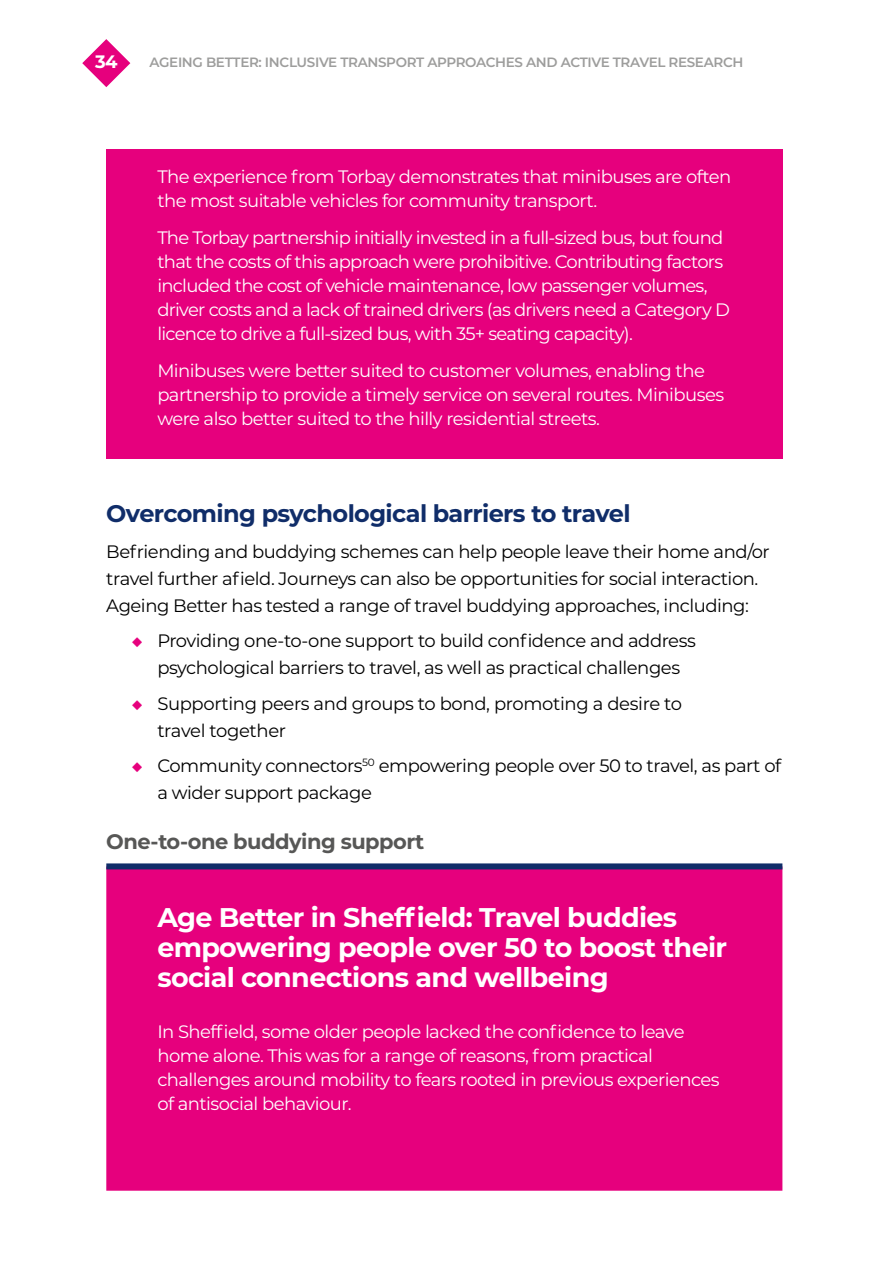
<style>
.page{position:relative;width:893px;height:1263px;background:#fff}
.page>*{position:absolute;margin:0;border:0;box-sizing:border-box;transform-origin:0 0}
.Pullout-Box-h1{font:700 27px/30px "Montserrat";letter-spacing:-.025em;color:#fff}
._6_0-h2{font:700 24px "Montserrat";letter-spacing:-.025em;color:#102d69}
._6_0-h3{font:700 21px "Montserrat";letter-spacing:-.025em;color:#575756}
._6_0-Pullout-Box-p{font:18px/24px "Montserrat";letter-spacing:-.04em;color:#fff}
._6_0-Bullet-01{font:18px/27px "Montserrat";letter-spacing:-.025em;color:#000}
._6_0-p{font:18px/27px "Montserrat";letter-spacing:-.025em;color:#000}
.t1{font:700 18px "Montserrat";color:#fff}
.t2{font:600 13.5px "Montserrat";letter-spacing:-.025em;color:#9d9d9c}
.s1{font-weight:700;color:#e6007d}
</style>
<div class="page">
<div style="left:106px;top:149px;width:676px;height:310px;background:#e6007d"></div>
<div style="left:106px;top:869px;width:676px;height:322px;background:#e6007d"></div>
<div style="left:106px;top:863px;width:676px;height:6px;background:#102d69"></div>
<svg style="left:82px;top:39px;width:48px;height:48px"></svg>
<p class="t1" style="left:95px;top:49px;width:24px">34</p>
<p class="t2" style="left:150px;top:53px;width:595px">AGEING BETTER: INCLUSIVE TRANSPORT APPROACHES AND ACTIVE TRAVEL RESEARCH</p>
<h2 class="_6_0-Pullout-Box-p" style="left:157px;top:164px;width:575px">The experience from Torbay demonstrates that minibuses are often the most suitable vehicles for community transport.</h2>
<h2 class="_6_0-Pullout-Box-p" style="left:157px;top:225px;width:574px">The Torbay partnership initially invested in a full-sized bus, but found that the costs of this approach were prohibitive. Contributing factors included the cost of vehicle maintenance, low passenger volumes, driver costs and a lack of trained drivers (as drivers need a Category D licence to drive a full-sized bus, with 35+ seating capacity).</h2>
<h2 class="_6_0-Pullout-Box-p" style="left:157px;top:358px;width:568px">Minibuses were better suited to customer volumes, enabling the partnership to provide a timely service on several routes. Minibuses were also better suited to the hilly residential streets.</h2>
<h2 class="_6_0-h2" style="left:106px;top:496px;width:526px">Overcoming psychological barriers to travel</h2>
<h2 class="_6_0-p" style="left:106px;top:537px;width:665px">Befriending and buddying schemes can help people leave their home and/or travel further afield. Journeys can also be opportunities for social interaction.<br>Ageing Better has tested a range of travel buddying approaches, including:</h2>
<h2 class="_6_0-Bullet-01" style="left:132px;top:627px;width:566px;text-align:center"><span class="s1">◆</span> Providing one-to-one support to build confidence and address psychological barriers to travel, as well as practical challenges</h2>
<h2 class="_6_0-Bullet-01" style="left:157px;top:689px;width:526px;text-indent:-26px"><span class="s1">◆</span> Supporting peers and groups to bond, promoting a desire to travel together</h2>
<h2 class="_6_0-Bullet-01" style="left:157px;top:752px;width:625px;text-indent:-26px"><span class="s1">◆</span> Community connectors<sup>50</sup> empowering people over 50 to travel, as part of a wider support package</h2>
<h2 class="_6_0-h3" style="left:106px;top:826px;width:320px">One-to-one buddying support</h2>
<h2 class="Pullout-Box-h1" style="left:157px;top:901px;width:571px">Age Better in Sheffield: Travel buddies empowering people over 50 to boost their social connections and wellbeing</h2>
<h2 class="_6_0-Pullout-Box-p" style="left:157px;top:1019px;width:564px">In Sheffield, some older people lacked the confidence to leave home alone. This was for a range of reasons, from practical challenges around mobility to fears rooted in previous experiences of antisocial behaviour.</h2>
</div>
